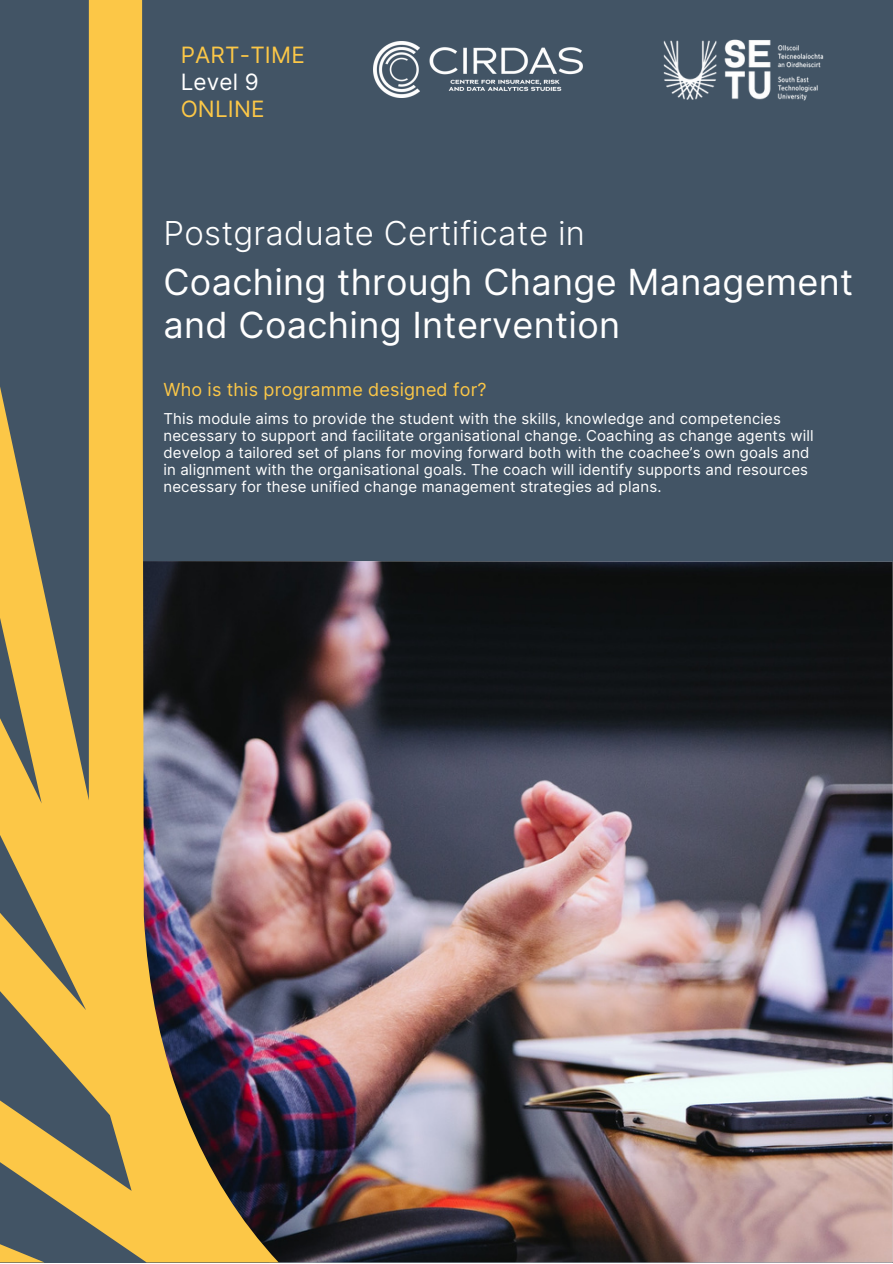
<style>
.page{position:relative;width:893px;height:1264px;background:#fff}
.page>*{position:absolute;margin:0;border:0;box-sizing:border-box;transform-origin:0 0}
.t1{font:36px/42.8px "Inter";letter-spacing:.01em;color:#fff}
.t2{font:300 33px "Inter";letter-spacing:.01em;color:#fff}
.t3{font:22.5px/27px "Inter";letter-spacing:.01em;color:#fcc747}
.t4{font:18px "Inter";letter-spacing:.01em;color:#fcc747}
.t5{font:15px/16.8px "Inter";letter-spacing:.01em;color:#fff}
.s1{color:#fff}
</style>
<div class="page">
<div style="left:0;top:0;width:892px;height:1262px;background:#425465"></div>
<img style="left:279px;top:561px;width:613px;height:701px">
<svg style="left:0;top:0;width:279px;height:1262px"></svg>
<img style="left:373px;top:41px;width:209px;height:56px">
<img style="left:663px;top:39px;width:161px;height:62px">
<p class="t3" style="left:181px;top:41px;width:126px">PART-TIME<br><span class="s1">Level 9</span></p>
<p class="t3" style="left:181px;top:95px;width:86px">ONLINE</p>
<p class="t2" style="left:163px;top:213px;width:423px">Postgraduate Certificate in</p>
<p class="t1" style="left:163px;top:261px;width:691px">Coaching through Change Management and Coaching Intervention</p>
<p class="t4" style="left:163px;top:379px;width:325px">Who is this programme designed for?</p>
<p class="t5" style="left:163px;top:410px;width:651px">This module aims to provide the student with the skills, knowledge and competencies necessary to support and facilitate organisational change. Coaching as change agents will develop a tailored set of plans for moving forward both with the coachee’s own goals and in alignment with the organisational goals. The coach will identify supports and resources necessary for these unified change management strategies ad plans.</p>
</div>
